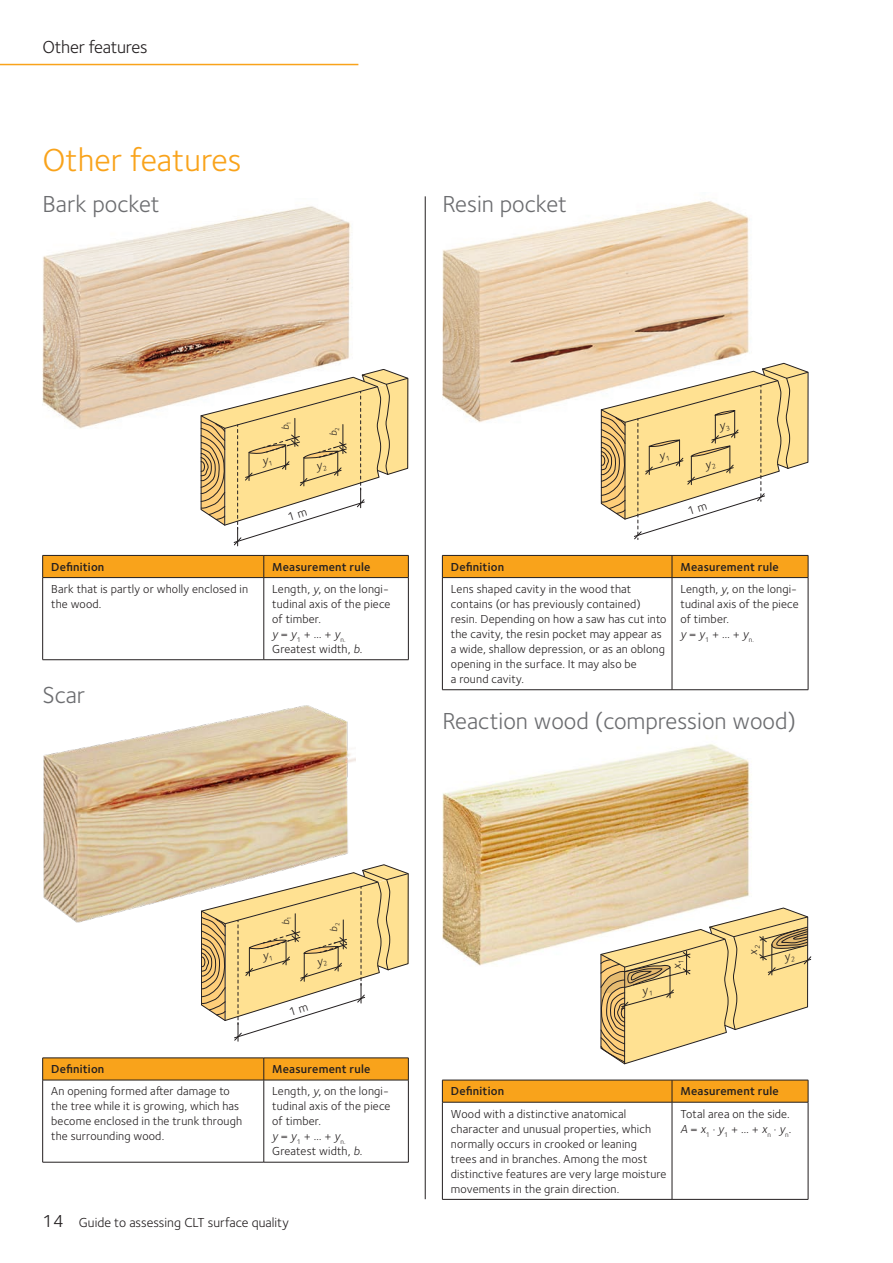
<style>
.page{position:relative;width:893px;height:1263px;background:#fff}
.page>*{position:absolute;margin:0;border:0;box-sizing:border-box;transform-origin:0 0}
.t1{font:33px "Foundry Sterling";color:#f9a31b}
.t2{font:24px "Foundry Sterling";color:#6c6d70}
.t3{font:18px "Foundry Sterling";letter-spacing:-.015em;color:#231f20}
.t4{font:13.5px "Foundry Sterling";color:#231f20}
.t5{font:12px/15px "Foundry Sterling";letter-spacing:.01em;color:#231f20}
.t6{font:600 12px "Foundry Sterling";letter-spacing:.015em;color:#231f20}
.t7{font:italic 12px "Foundry Sterling";color:#231f20}
.t8{font:italic 10.05px "Foundry Sterling";color:#231f20}
.t9{font:5.85px "Foundry Sterling";color:#231f20}
.s1{font-style:italic}
.s2{font-size:18px}
</style>
<div class="page">
<hr style="left:0;top:64px;width:358px;height:1px;background:#f9a31b">
<img style="left:443px;top:744px;width:308px;height:222px">
<img style="left:443px;top:201px;width:308px;height:231px">
<hr style="left:425px;top:196px;width:1px;height:1003px;background:#231f20">
<div style="left:442px;top:555px;width:367px;height:23px;background:#f9a31b"></div>
<hr style="left:442px;top:689px;width:230px;height:1px;background:#231f20">
<hr style="left:672px;top:577px;width:136px;height:1px;background:#231f20">
<hr style="left:672px;top:578px;width:1px;height:112px;background:#231f20">
<hr style="left:808px;top:578px;width:1px;height:112px;background:#231f20">
<hr style="left:672px;top:689px;width:136px;height:1px;background:#231f20">
<hr style="left:442px;top:577px;width:230px;height:1px;background:#231f20">
<hr style="left:442px;top:578px;width:1px;height:112px;background:#231f20">
<svg style="left:442px;top:1080px;width:367px;height:22px;background:#ef9d1b"></svg>
<hr style="left:442px;top:1199px;width:230px;height:1px;background:#231f20">
<hr style="left:672px;top:1102px;width:136px;height:1px;background:#231f20">
<hr style="left:672px;top:1102px;width:1px;height:97px;background:#231f20">
<hr style="left:808px;top:1102px;width:1px;height:97px;background:#231f20">
<hr style="left:672px;top:1199px;width:136px;height:1px;background:#231f20">
<hr style="left:442px;top:1102px;width:230px;height:1px;background:#231f20">
<hr style="left:442px;top:1102px;width:1px;height:97px;background:#231f20">
<img style="left:43px;top:206px;width:308px;height:233px">
<hr style="left:42px;top:578px;width:1px;height:82px;background:#231f20">
<div style="left:42px;top:555px;width:367px;height:23px;background:#f9a31b"></div>
<hr style="left:43px;top:577px;width:221px;height:1px;background:#231f20">
<hr style="left:43px;top:659px;width:221px;height:1px;background:#231f20">
<hr style="left:264px;top:577px;width:144px;height:1px;background:#231f20">
<hr style="left:264px;top:578px;width:1px;height:82px;background:#231f20">
<hr style="left:408px;top:578px;width:1px;height:82px;background:#231f20">
<hr style="left:264px;top:659px;width:144px;height:1px;background:#231f20">
<hr style="left:42px;top:1080px;width:1px;height:82px;background:#231f20">
<svg style="left:42px;top:1058px;width:367px;height:22px;background:#ee9c1b"></svg>
<hr style="left:43px;top:1080px;width:221px;height:1px;background:#231f20">
<hr style="left:43px;top:1162px;width:221px;height:1px;background:#231f20">
<hr style="left:264px;top:1080px;width:144px;height:1px;background:#231f20">
<hr style="left:264px;top:1080px;width:1px;height:82px;background:#231f20">
<hr style="left:408px;top:1080px;width:1px;height:82px;background:#231f20">
<hr style="left:264px;top:1162px;width:144px;height:1px;background:#231f20">
<img style="left:43px;top:705px;width:312px;height:218px">
<svg style="left:601px;top:363px;width:207px;height:177px"></svg>
<svg style="left:600px;top:908px;width:211px;height:156px"></svg>
<svg style="left:201px;top:369px;width:207px;height:177px"></svg>
<svg style="left:201px;top:864px;width:208px;height:177px"></svg>
<h3 class="t3" style="left:43px;top:36px;width:106px">Other features</h3>
<h1 class="t1" style="left:43px;top:141px;width:200px">Other features</h1>
<h2 class="t2" style="left:43px;top:190px;width:119px">Bark pocket</h2>
<h2 class="t2" style="left:443px;top:190px;width:126px">Resin pocket</h2>
<p class="t9" style="left:286px;top:425px;width:5px;rotate:-90deg">1</p>
<p class="t8" style="left:280px;top:430px;width:7px;rotate:-90deg">b</p>
<p class="t9" style="left:334px;top:431px;width:5px;rotate:-90deg">2</p>
<p class="t8" style="left:328px;top:436px;width:7px;rotate:-90deg">b</p>
<p class="t6" style="left:51px;top:560px;width:55px">Definition</p>
<p class="t6" style="left:272px;top:560px;width:100px">Measurement rule</p>
<p class="t5" style="left:51px;top:581px;width:198px">Bark that is partly or wholly enclosed in the wood.</p>
<p class="t5" style="left:272px;top:581px;width:120px">Length, <span class="s1">y</span>, on the longi&shy;tudinal axis of the piece of timber.<br><span class="s1">y</span> = <span class="s1">y</span><sub>1</sub> + … + <span class="s1">y</span><sub>n.<br></sub>Greatest width, <span class="s1">b</span>.</p>
<h2 class="t2" style="left:43px;top:681px;width:44px">Scar</h2>
<p class="t6" style="left:451px;top:560px;width:55px">Definition</p>
<p class="t6" style="left:680px;top:560px;width:100px">Measurement rule</p>
<p class="t5" style="left:451px;top:581px;width:217px">Lens shaped cavity in the wood that contains (or has previously contained) resin. Depending on how a saw has cut into the cavity, the resin pocket may appear as a wide, shallow depression, or as an oblong opening in the surface. It may also be<br>a round cavity.</p>
<p class="t5" style="left:680px;top:581px;width:120px">Length, <span class="s1">y</span>, on the longi&shy;tudinal axis of the piece of timber.<br><span class="s1">y</span> = <span class="s1">y</span><sub>1</sub> + … + <span class="s1">y</span><sub>n.</sub></p>
<h2 class="t2" style="left:443px;top:707px;width:355px">Reaction wood (compression wood)</h2>
<p class="t9" style="left:286px;top:920px;width:5px;rotate:-90deg">1</p>
<p class="t8" style="left:280px;top:925px;width:7px;rotate:-90deg">b</p>
<p class="t9" style="left:334px;top:926px;width:5px;rotate:-90deg">2</p>
<p class="t8" style="left:328px;top:931px;width:7px;rotate:-90deg">b</p>
<p class="t6" style="left:51px;top:1062px;width:55px">Definition</p>
<p class="t6" style="left:272px;top:1062px;width:100px">Measurement rule</p>
<p class="t5" style="left:51px;top:1084px;width:192px">An opening formed after damage to the tree while it is growing, which has become enclosed in the trunk through the surrounding wood.</p>
<p class="t5" style="left:272px;top:1084px;width:120px">Length, <span class="s1">y</span>, on the longi&shy;tudinal axis of the piece of timber.<br><span class="s1">y</span> = <span class="s1">y</span><sub>1</sub> + … + <span class="s1">y</span><sub>n.<br></sub>Greatest width, <span class="s1">b</span>.</p>
<p class="t4" style="left:43px;top:1215px;width:248px"><span class="s2">14</span> Guide to assessing CLT surface quality</p>
<p class="t7" style="left:670px;top:969px;width:12px;rotate:-90deg">x<sub>1</sub></p>
<p class="t7" style="left:746px;top:954px;width:12px;rotate:-90deg">x<sub>2</sub></p>
<p class="t6" style="left:451px;top:1084px;width:55px">Definition</p>
<p class="t6" style="left:680px;top:1084px;width:100px">Measurement rule</p>
<p class="t5" style="left:451px;top:1106px;width:217px">Wood with a distinctive anatomical character and unusual properties, which normally occurs in crooked or leaning<br>trees and in branches. Among the most distinctive features are very large moisture movements in the grain direction.</p>
<p class="t5" style="left:680px;top:1106px;width:113px">Total area on the side.<br><span class="s1">A</span> = <span class="s1">x</span><sub>1</sub> ∙ <span class="s1">y</span><sub>1</sub> + … + <span class="s1">x</span><sub>n</sub> ∙ <span class="s1">y</span><sub>n</sub>.</p>
</div>
